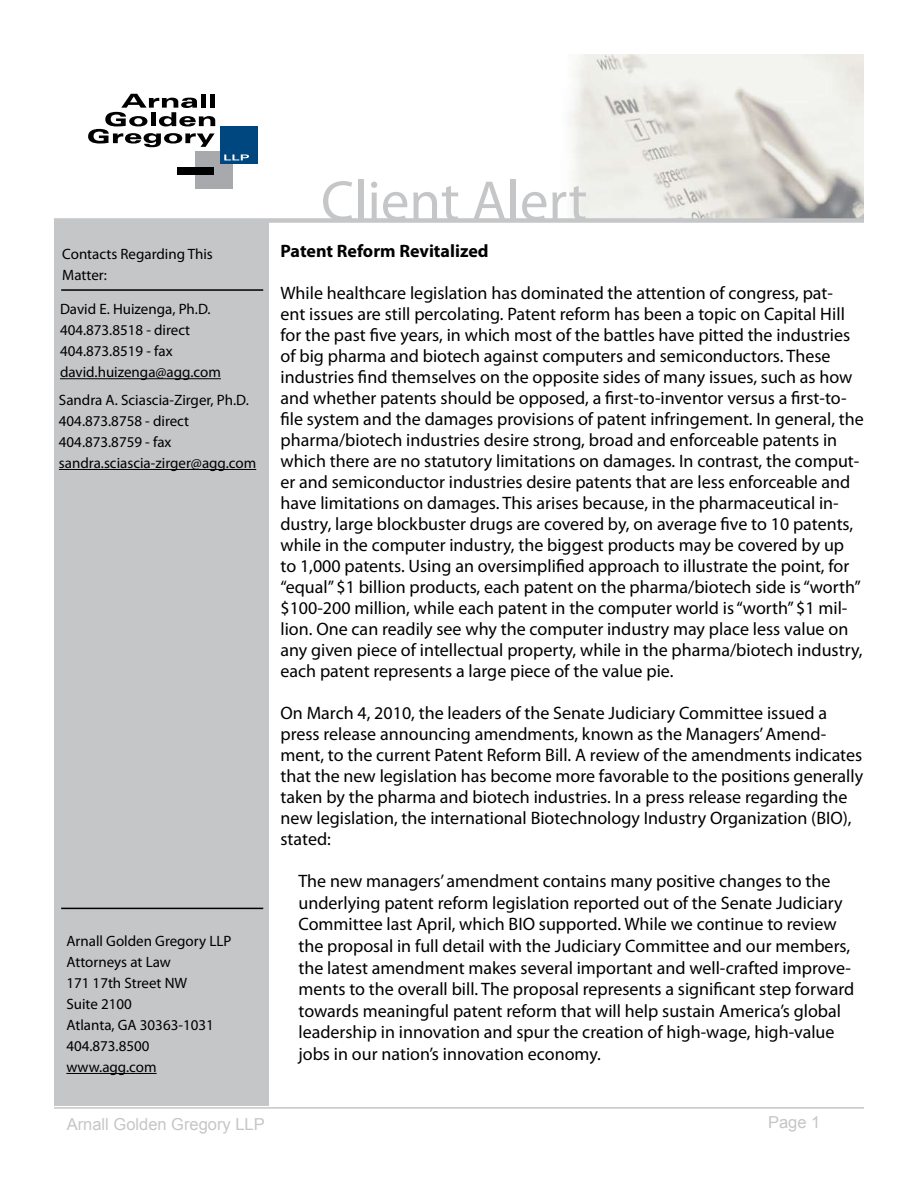
<style>
.page{position:relative;width:918px;height:1188px;background:#fff}
.page>*{position:absolute;margin:0;border:0;box-sizing:border-box;transform-origin:0 0}
.t1{font:57px "Myriad Pro";color:#c5c6c8}
.t2{font:18px/21px "Myriad Pro";color:#000}
.t3{font:700 18px "Myriad Pro";color:#000}
.t4{font:16.5px "Arial";color:#c5c6c8}
.t5{font:15px/21px "Myriad Pro";color:#000}
</style>
<div class="page">
<div style="left:54px;top:173px;width:214px;height:932px;background:#c5c6c8"></div>
<hr style="left:66px;top:1073px;width:91px;height:1px;background:#000">
<hr style="left:61px;top:908px;width:202px;height:1px;background:#000">
<hr style="left:61px;top:289px;width:202px;height:2px;background:#000">
<hr style="left:54px;top:1107px;width:810px;height:2px;background:#c5c6c8">
<img style="left:54px;top:55px;width:810px;height:163px">
<div style="left:195px;top:151px;width:37px;height:38px;background:#a7a9ac"></div>
<div style="left:177px;top:167px;width:36px;height:7px;background:#000"></div>
<div style="left:220px;top:126px;width:37px;height:38px;background:#00467f"></div>
<svg style="left:224px;top:154px;width:25px;height:6px"></svg>
<svg style="left:88px;top:94px;width:127px;height:53px"></svg>
<div style="left:54px;top:218px;width:810px;height:5px;background:#c5c6c8"></div>
<hr style="left:60px;top:378px;width:161px;height:1px;background:#000">
<hr style="left:59px;top:469px;width:197px;height:1px;background:#000">
<p class="t5" style="left:62px;top:243px;width:152px">Contacts Regarding This<br>Matter:</p>
<p class="t5" style="left:60px;top:298px;width:162px">David E. Huizenga, Ph.D.<br>404.873.8518 - direct<br>404.873.8519 - fax david.huizenga@agg.com</p>
<p class="t5" style="left:59px;top:389px;width:199px">Sandra A. Sciascia-Zirger, Ph.D.<br>404.873.8758 - direct<br>404.873.8759 - fax sandra.sciascia-zirger@agg.com</p>
<p class="t5" style="left:66px;top:930px;width:167px">Arnall Golden Gregory LLP<br>Attorneys at Law<br>171 17th Street NW<br>Suite 2100<br>Atlanta, GA 30363-1031<br>404.873.8500 www.agg.com</p>
<h1 class="t1" style="left:321px;top:166px;width:268px">Client Alert</h1>
<p class="t3" style="left:280px;top:239px;width:210px">Patent Reform Revitalized</p>
<p class="t2" style="left:280px;top:282px;width:585px">While healthcare legislation has dominated the attention of congress, pat-<br>ent issues are still percolating. Patent reform has been a topic on Capital Hill for the past five years, in which most of the battles have pitted the industries of big pharma and biotech against computers and semiconductors. These industries find themselves on the opposite sides of many issues, such as how and whether patents should be opposed, a first-to-inventor versus a first-to&shy;file system and the damages provisions of patent infringement. In general, the pharma/biotech industries desire strong, broad and enforceable patents in which there are no statutory limitations on damages. In contrast, the comput&shy;er and semiconductor industries desire patents that are less enforceable and have limitations on damages. This arises because, in the pharmaceutical in&shy;dustry, large blockbuster drugs are covered by, on average five to 10 patents, while in the computer industry, the biggest products may be covered by up to 1,000 patents. Using an oversimplified approach to illustrate the point, for “equal” $1 billion products, each patent on the pharma/biotech side is “worth” $100-200 million, while each patent in the computer world is “worth” $1 mil&shy;lion. One can readily see why the computer industry may place less value on any given piece of intellectual property, while in the pharma/biotech industry, each patent represents a large piece of the value pie.</p>
<p class="t2" style="left:280px;top:702px;width:584px">On March 4, 2010, the leaders of the Senate Judiciary Committee issued a press release announcing amendments, known as the Managers’ Amend&shy;ment, to the current Patent Reform Bill. A review of the amendments indicates that the new legislation has become more favorable to the positions generally taken by the pharma and biotech industries. In a press release regarding the new legislation, the international Biotechnology Industry Organization (BIO), stated:</p>
<p class="t2" style="left:298px;top:870px;width:557px;line-height:21.6px">The new managers’ amendment contains many positive changes to the underlying patent reform legislation reported out of the Senate Judiciary Committee last April, which BIO supported. While we continue to review the proposal in full detail with the Judiciary Committee and our members, the latest amendment makes several important and well-crafted improve&shy;ments to the overall bill. The proposal represents a significant step forward towards meaningful patent reform that will help sustain America’s global leadership in innovation and spur the creation of high-wage, high-value jobs in our nation’s innovation economy.</p>
<p class="t4" style="left:67px;top:1114px;width:200px">Arnall Golden Gregory LLP</p>
<p class="t4" style="left:768px;top:1111px;width:54px">Page 1</p>
</div>
